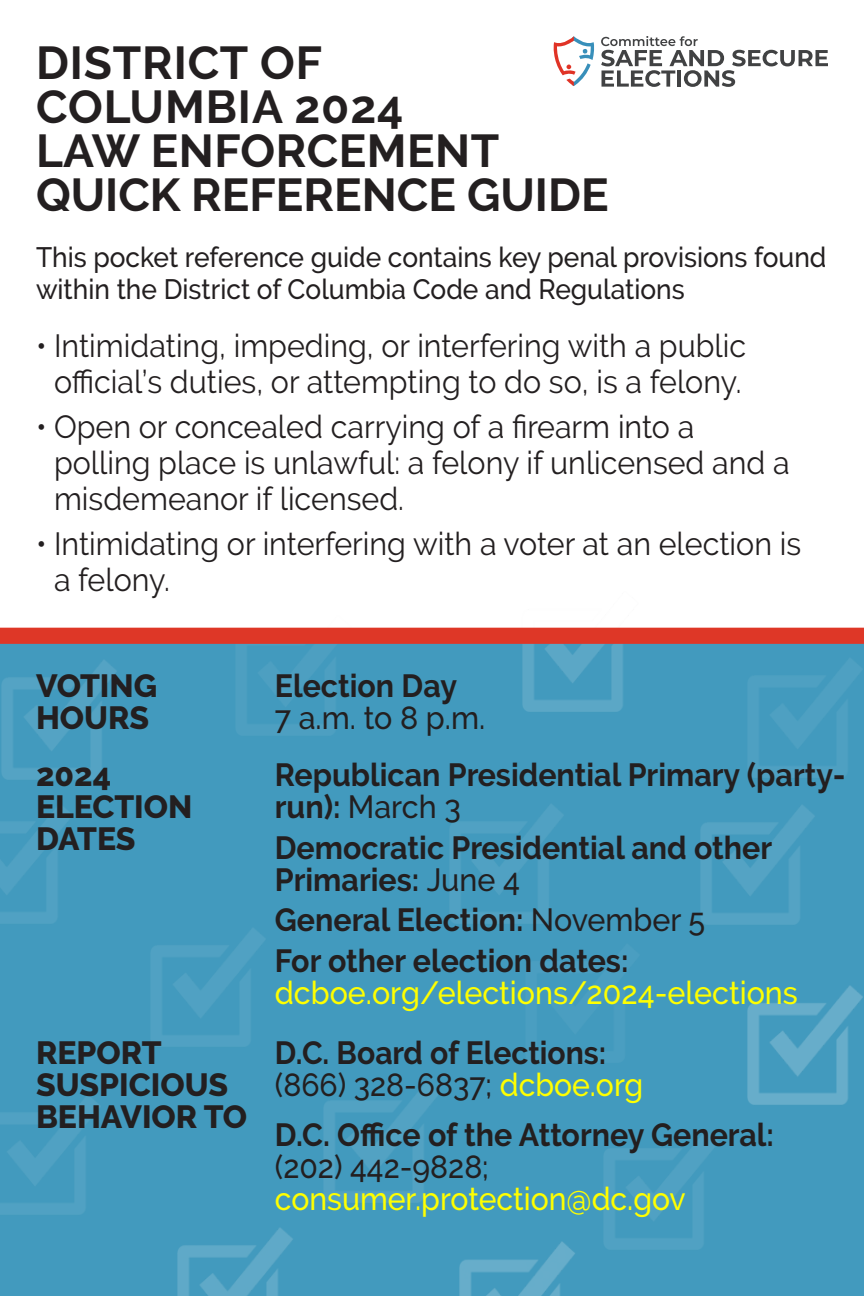
<style>
.page{position:relative;width:864px;height:1296px;background:#fff}
.page>*{position:absolute;margin:0;border:0;box-sizing:border-box;transform-origin:0 0}
.t1{font:700 46px/44px "Raleway";letter-spacing:.01em;color:#231f20}
.t2{font:32px/36px "Raleway";color:#231f20;scale:.95 1}
.t3{font:700 32px/32px "Raleway";color:#231f20;scale:.95 1}
.t4{font:500 32px/32px "Raleway";color:#ff0;scale:.95 1}
.t5{font:800 32px/32px "Raleway";color:#231f20}
.t6{font:700 32px/32px "Raleway";color:#231f20;scale:.94 1}
.t7{font:500 32px "Raleway";color:#231f20;scale:.95 1}
.t8{font:500 28px/32px "Raleway";color:#231f20;scale:.94 1}
.s1{font-weight:500}
.s2{font-weight:700;color:#231f20}
.s3{font-weight:500;color:#ff0}
</style>
<div class="page">
<div style="left:0;top:636px;width:864px;height:660px;background:#429abe"></div>
<img style="left:234px;top:627px;width:120px;height:108px">
<img style="left:151px;top:928px;width:114px;height:119px">
<img style="left:1px;top:660px;width:116px;height:120px">
<img style="left:0;top:804px;width:72px;height:120px">
<img style="left:324px;top:1083px;width:115px;height:120px">
<img style="left:0;top:1095px;width:100px;height:120px">
<img style="left:748px;top:659px;width:114px;height:118px">
<img style="left:604px;top:1131px;width:114px;height:119px">
<img style="left:700px;top:805px;width:115px;height:120px">
<img style="left:747px;top:985px;width:116px;height:120px">
<img style="left:459px;top:1241px;width:116px;height:55px">
<img style="left:177px;top:1228px;width:116px;height:68px">
<img style="left:520px;top:627px;width:120px;height:85px">
<img style="left:450px;top:804px;width:113px;height:120px">
<div style="left:0;top:628px;width:864px;height:16px;background:#de3727"></div>
<svg style="left:601px;top:36px;width:227px;height:51px"></svg>
<svg style="left:553px;top:36px;width:41px;height:50px"></svg>
<p class="t1" style="left:36px;top:41px;width:369px">DISTRICT OF<br>COLUMBIA 2024</p>
<p class="t1" style="left:36px;top:129px;width:465px">LAW ENFORCEMENT</p>
<p class="t1" style="left:36px;top:173px;width:574px">QUICK REFERENCE GUIDE</p>
<p class="t8" style="left:36px;top:241px;width:843px">This pocket reference guide contains key penal provisions found within the District of Columbia Code and Regulations</p>
<p class="t2" style="left:36px;top:328px;width:749px;text-align:center">• Intimidating, impeding, or interfering with a public official’s duties, or attempting to do so, is a felony.</p>
<p class="t2" style="left:54px;top:409px;width:776px;text-indent:-18px">• Open or concealed carrying of a firearm into a polling place is unlawful: a felony if unlicensed and a misdemeanor if licensed.</p>
<p class="t2" style="left:54px;top:525px;width:788px;text-indent:-18px">• Intimidating or interfering with a voter at an election is a felony.</p>
<p class="t5" style="left:36px;top:670px;width:123px">VOTING</p>
<p class="t5" style="left:36px;top:702px;width:115px">HOURS</p>
<p class="t5" style="left:36px;top:759px;width:158px">2024<br>ELECTION<br>DATES</p>
<p class="t5" style="left:36px;top:1037px;width:127px">REPORT</p>
<p class="t5" style="left:36px;top:1069px;width:194px">SUSPICIOUS</p>
<p class="t5" style="left:36px;top:1101px;width:213px">BEHAVIOR TO</p>
<p class="t3" style="left:275px;top:670px;width:193px">Election Day</p>
<p class="t7" style="left:275px;top:700px;width:223px">7 a.m. to 8 p.m.</p>
<p class="t3" style="left:275px;top:759px;width:602px">Republican Presidential Primary (party&shy;run): <span class="s1">March 3</span></p>
<p class="t3" style="left:275px;top:832px;width:525px">Democratic Presidential and other<br>Primaries: <span class="s1">June 4</span></p>
<p class="t3" style="left:275px;top:904px;width:454px">General Election: <span class="s1">November 5</span></p>
<p class="t4" style="left:275px;top:945px;width:552px"><span class="s2">For other election dates: </span>dcboe.org/elections/2024-elections</p>
<p class="t6" style="left:275px;top:1037px;width:394px">D.C. Board of Elections: <span class="s1">(866) 328-6837;</span> <span class="s3">dcboe.org</span></p>
<p class="t3" style="left:275px;top:1119px;width:527px">D.C. Office of the Attorney General: <span class="s1">(202) 442-9828; </span><span class="s3">consumer.protection@dc.gov</span></p>
</div>
